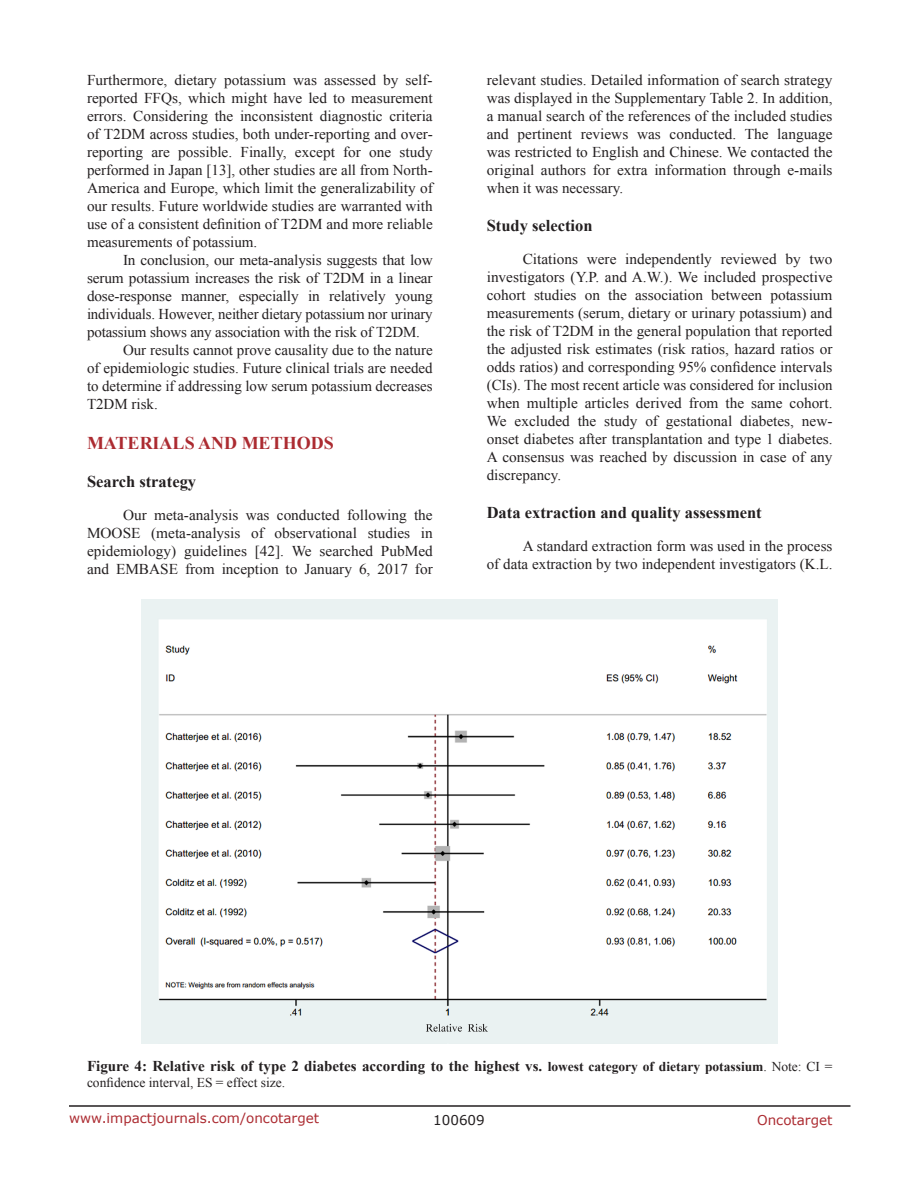
<style>
.page{position:relative;width:918px;height:1188px;background:#fff}
.page>*{position:absolute;margin:0;border:0;box-sizing:border-box;transform-origin:0 0}
.Heading{font:700 18px "Times New Roman";color:#ac2b31}
.SubHeading_middle{font:700 16.5px "Times New Roman";color:#231f20}
.SubHeading{font:700 16.5px "Times New Roman";color:#231f20}
.BodyText{font:15px/18px "Times New Roman";color:#231f20;text-align:justify}
.FigureText{font:700 15px "Times New Roman";color:#231f20}
.t1{font:13.5px "Verdana";color:#ac2b31}
.FigureText-2{font:13.5px "Times New Roman";color:#231f20}
.t2{font:13.5px "Verdana";color:#231f20}
.s1{font-size:13.5px}
.s2{font-weight:400;font-size:13.5px}
</style>
<div class="page">
<hr style="left:69px;top:1105px;width:781px;height:2px;background:#231f20">
<img style="left:142px;top:600px;width:636px;height:444px">
<p class="BodyText" style="left:87px;top:71px;width:347px">Furthermore, dietary potassium was assessed by self&shy;reported FFQs, which might have led to measurement errors. Considering the inconsistent diagnostic criteria of T2DM across studies, both under-reporting and over&shy;reporting are possible. Finally, except for one study performed in Japan [13], other studies are all from North-America and Europe, which limit the generalizability of our results. Future worldwide studies are warranted with use of a consistent definition of T2DM and more reliable measurements of potassium.</p>
<p class="BodyText" style="left:87px;top:251px;width:347px;text-indent:36px">In conclusion, our meta-analysis suggests that low serum potassium increases the risk of T2DM in a linear dose-response manner, especially in relatively young individuals. However, neither dietary potassium nor urinary potassium shows any association with the risk of T2DM.</p>
<p class="BodyText" style="left:87px;top:341px;width:347px;text-indent:36px">Our results cannot prove causality due to the nature of epidemiologic studies. Future clinical trials are needed to determine if addressing low serum potassium decreases T2DM risk.</p>
<p class="Heading" style="left:87px;top:431px;width:248px">MATERIALS AND METHODS</p>
<p class="SubHeading" style="left:87px;top:470px;width:111px">Search strategy</p>
<p class="BodyText" style="left:87px;top:506px;width:347px;text-indent:36px">Our meta-analysis was conducted following the MOOSE (meta-analysis of observational studies in epidemiology) guidelines [42]. We searched PubMed and EMBASE from inception to January 6, 2017 for</p>
<p class="BodyText" style="left:487px;top:71px;width:347px">relevant studies. Detailed information of search strategy was displayed in the Supplementary Table 2. In addition, a manual search of the references of the included studies and pertinent reviews was conducted. The language was restricted to English and Chinese. We contacted the original authors for extra information through e-mails when it was necessary.</p>
<p class="SubHeading_middle" style="left:487px;top:214px;width:107px">Study selection</p>
<p class="BodyText" style="left:487px;top:250px;width:347px;text-indent:36px">Citations were independently reviewed by two investigators (Y.P. and A.W.). We included prospective cohort studies on the association between potassium measurements (serum, dietary or urinary potassium) and the risk of T2DM in the general population that reported the adjusted risk estimates (risk ratios, hazard ratios or odds ratios) and corresponding 95% confidence intervals (CIs). The most recent article was considered for inclusion when multiple articles derived from the same cohort.<br>We excluded the study of gestational diabetes, new&shy;onset diabetes after transplantation and type 1 diabetes.<br>A consensus was reached by discussion in case of any discrepancy.</p>
<p class="SubHeading_middle" style="left:487px;top:501px;width:276px">Data extraction and quality assessment</p>
<p class="BodyText" style="left:487px;top:537px;width:347px;text-align:right">A standard extraction form was used in the process<br>of data extraction by two independent investigators (K.L.</p>
<p class="FigureText" style="left:87px;top:1056px;width:747px">Figure 4: Relative risk of type 2 diabetes according to the highest vs. <span class="s1">lowest category of dietary potassium</span><span class="s2">. Note: CI =</span></p>
<p class="FigureText-2" style="left:87px;top:1074px;width:200px">confidence interval, ES = effect size.</p>
<p class="t1" style="left:69px;top:1109px;width:252px">www.impactjournals.com/oncotarget</p>
<p class="t2" style="left:433px;top:1111px;width:53px">100609</p>
<p class="t1" style="left:757px;top:1111px;width:77px">Oncotarget</p>
</div>
